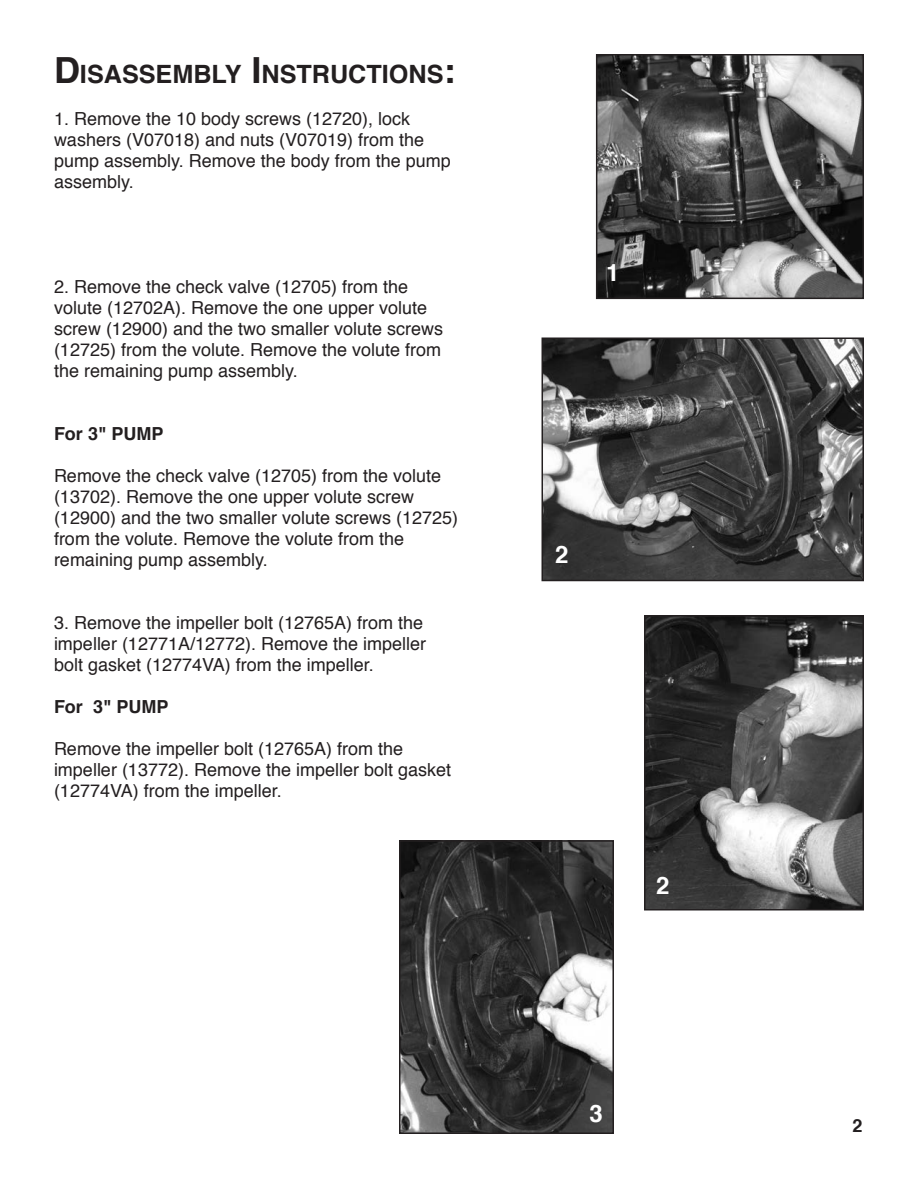
<style>
.page{position:relative;width:918px;height:1188px;background:#fff}
.page>*{position:absolute;margin:0;border:0;box-sizing:border-box;transform-origin:0 0}
.t1{font:700 25.2px "Helvetica";color:#231f20}
.t2{font:700 24px "Helvetica";color:#fff}
.t3{font:18px/21px "Helvetica";color:#231f20}
.t4{font:700 18px "Helvetica";color:#231f20}
.s1{font-size:36px}
</style>
<div class="page">
<img style="left:599px;top:57px;width:262px;height:239px">
<div style="left:596px;top:54px;width:268px;height:245px;border:2px solid #231f20"></div>
<img style="left:545px;top:341px;width:316px;height:237px">
<div style="left:542px;top:338px;width:322px;height:243px;border:2px solid #231f20"></div>
<img style="left:647px;top:618px;width:214px;height:289px">
<div style="left:644px;top:615px;width:220px;height:295px;border:2px solid #231f20"></div>
<img style="left:402px;top:843px;width:209px;height:288px">
<div style="left:399px;top:840px;width:215px;height:294px;border:2px solid #231f20"></div>
<h1 class="t1" style="left:54px;top:51px;width:403px"><span class="s1">D</span>ISASSEMBLY <span class="s1">I</span>NSTRUCTIONS<span class="s1">:</span></h1>
<p class="t3" style="left:54px;top:107px;width:398px">1. Remove the 10 body screws (12720), lock washers (V07018) and nuts (V07019) from the pump assembly. Remove the body from the pump assembly.</p>
<p class="t3" style="left:54px;top:275px;width:391px">2. Remove the check valve (12705) from the volute (12702A). Remove the one upper volute screw (12900) and the two smaller volute screws (12725) from the volute. Remove the volute from the remaining pump assembly.</p>
<p class="t4" style="left:54px;top:417px;width:111px">For 3" PUMP</p>
<p class="t3" style="left:54px;top:465px;width:406px">Remove the check valve (12705) from the volute (13702). Remove the one upper volute screw (12900) and the two smaller volute screws (12725) from the volute. Remove the volute from the remaining pump assembly.</p>
<p class="t3" style="left:54px;top:612px;width:374px">3. Remove the impeller bolt (12765A) from the impeller (12771A/12772). Remove the impeller bolt gasket (12774VA) from the impeller.</p>
<p class="t4" style="left:54px;top:690px;width:116px">For 3" PUMP</p>
<p class="t3" style="left:54px;top:738px;width:399px">Remove the impeller bolt (12765A) from the impeller (13772). Remove the impeller bolt gasket (12774VA) from the impeller.</p>
<h2 class="t2" style="left:606px;top:251px;width:15px">1</h2>
<h2 class="t2" style="left:555px;top:533px;width:15px">2</h2>
<h2 class="t2" style="left:656px;top:864px;width:15px">2</h2>
<h2 class="t2" style="left:590px;top:1092px;width:15px">3</h2>
<p class="t4" style="left:852px;top:1110px;width:12px">2</p>
</div>
